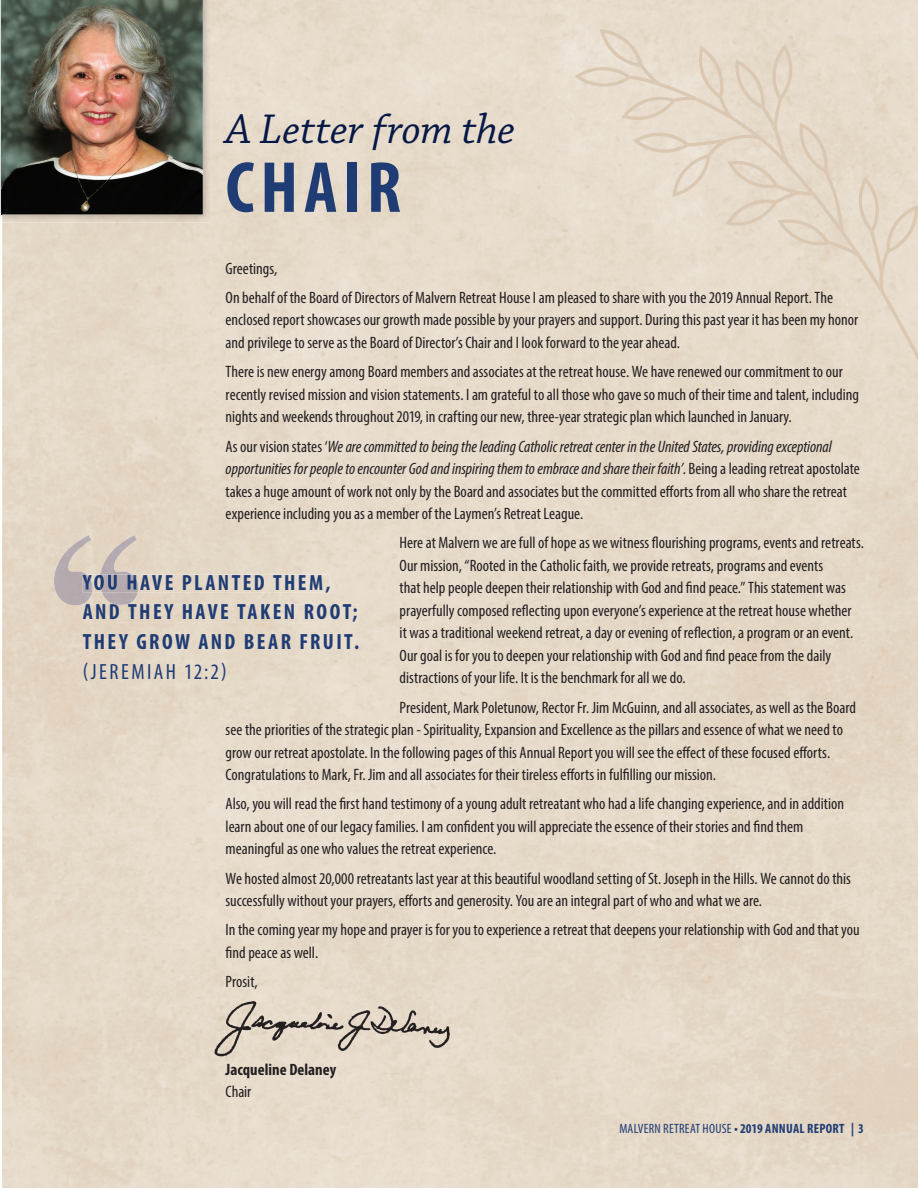
<style>
.page{position:relative;width:918px;height:1188px;background:#fff}
.page>*{position:absolute;margin:0;border:0;box-sizing:border-box;transform-origin:0 0}
.t1{font:700 condensed 73.05px "Myriad Pro";letter-spacing:.08em;color:#1f3c75}
.t2{font:italic 43.8px "Chaparral Pro";letter-spacing:-.01em;color:#061846}
.t3{font:700 condensed 22.05px/29.8px "Myriad Pro";letter-spacing:.11em;color:#1f3c75}
.t4{font:condensed 22.05px "Myriad Pro";letter-spacing:.11em;color:#1f3c75}
.t5{font:condensed 16.5px/22.5px "Myriad Pro";color:#231f20}
.t6{font:700 condensed 16.5px "Myriad Pro";letter-spacing:.005em;color:#231f20}
.t7{font:condensed 13.5px "Myriad Pro";letter-spacing:.02em;color:#1f3c75}
.s1{font-style:italic}
.s2{font-weight:700}
</style>
<div class="page">
<img style="left:2px;top:0;width:209px;height:222px">
<img style="left:2px;top:0;width:201px;height:214px">
<img style="left:1px;top:0;width:1px;height:218px">
<svg style="left:0;top:0;width:1px;height:1188px"></svg>
<img style="left:100px;top:535px;width:38px;height:69px">
<img style="left:100px;top:574px;width:38px;height:18px">
<img style="left:54px;top:535px;width:38px;height:70px">
<img style="left:82px;top:574px;width:11px;height:18px">
<svg style="left:114px;top:604px;width:13px;height:1px"></svg>
<svg style="left:575px;top:29px;width:343px;height:368px;background:#e5d9c9"></svg>
<img style="left:195px;top:993px;width:264px;height:80px">
<h2 class="t2" style="left:226px;top:105px;width:291px">A Letter from the</h2>
<h1 class="t1" style="left:226px;top:142px;width:177px">CHAIR</h1>
<p class="t5" style="left:226px;top:253px;width:609px;line-height:29.2px">Greetings,<br>On behalf of the Board of Directors of Malvern Retreat House I am pleased to share with you the 2019 Annual Report. The</p>
<p class="t5" style="left:226px;top:309px;width:634px">enclosed report showcases our growth made possible by your prayers and support. During this past year it has been my honor and privilege to serve as the Board of Director’s Chair and I look forward to the year ahead.</p>
<p class="t5" style="left:226px;top:360px;width:635px">There is new energy among Board members and associates at the retreat house. We have renewed our commitment to our recently revised mission and vision statements. I am grateful to all those who gave so much of their time and talent, including nights and weekends throughout 2019, in crafting our new, three-year strategic plan which launched in January.</p>
<p class="t5" style="left:226px;top:435px;width:636px">As our vision states ‘<span class="s1">We are committed to being the leading Catholic retreat center in the United States, providing exceptional opportunities for people to encounter God and inspiring them to embrace and share their faith’</span>. Being a leading retreat apostolate takes a huge amount of work not only by the Board and associates but the committed efforts from all who share the retreat experience including you as a member of the Laymen’s Retreat League.</p>
<p class="t5" style="left:400px;top:531px;width:466px">Here at Malvern we are full of hope as we witness flourishing programs, events and retreats.<br>Our mission, “Rooted in the Catholic faith, we provide retreats, programs and events<br>that help people deepen their relationship with God and find peace.” This statement was prayerfully composed reflecting upon everyone’s experience at the retreat house whether<br>it was a traditional weekend retreat, a day or evening of reflection, a program or an event.<br>Our goal is for you to deepen your relationship with God and find peace from the daily distractions of your life. It is the benchmark for all we do.</p>
<p class="t5" style="left:226px;top:696px;width:632px;text-indent:174px">President, Mark Poletunow, Rector Fr. Jim McGuinn, and all associates, as well as the Board see the priorities of the strategic plan - Spirituality, Expansion and Excellence as the pillars and essence of what we need to grow our retreat apostolate. In the following pages of this Annual Report you will see the effect of these focused efforts.<br>Congratulations to Mark, Fr. Jim and all associates for their tireless efforts in fulfilling our mission.</p>
<p class="t5" style="left:226px;top:792px;width:620px">Also, you will read the first hand testimony of a young adult retreatant who had a life changing experience, and in addition learn about one of our legacy families. I am confident you will appreciate the essence of their stories and find them meaningful as one who values the retreat experience.</p>
<p class="t5" style="left:226px;top:867px;width:627px">We hosted almost 20,000 retreatants last year at this beautiful woodland setting of St. Joseph in the Hills. We cannot do this successfully without your prayers, efforts and generosity. You are an integral part of who and what we are.</p>
<p class="t5" style="left:226px;top:918px;width:636px">In the coming year my hope and prayer is for you to experience a retreat that deepens your relationship with God and that you find peace as well.</p>
<p class="t5" style="left:226px;top:970px;width:34px">Prosit,</p>
<h3 class="t3" style="left:83px;top:567px;width:278px">YOU HAVE PLANTED THEM,<br>AND THEY HAVE TAKEN ROOT;<br>THEY GROW AND BEAR FRUIT.</h3>
<h3 class="t4" style="left:83px;top:658px;width:145px">(JEREMIAH 12:2)</h3>
<p class="t6" style="left:226px;top:1059px;width:112px">Jacqueline Delaney</p>
<p class="t5" style="left:226px;top:1080px;width:27px">Chair</p>
<p class="t7" style="left:619px;top:1120px;width:246px">MALVERN RETREAT HOUSE <span class="s2">• 2019 ANNUAL REPORT | 3</span></p>
</div>
